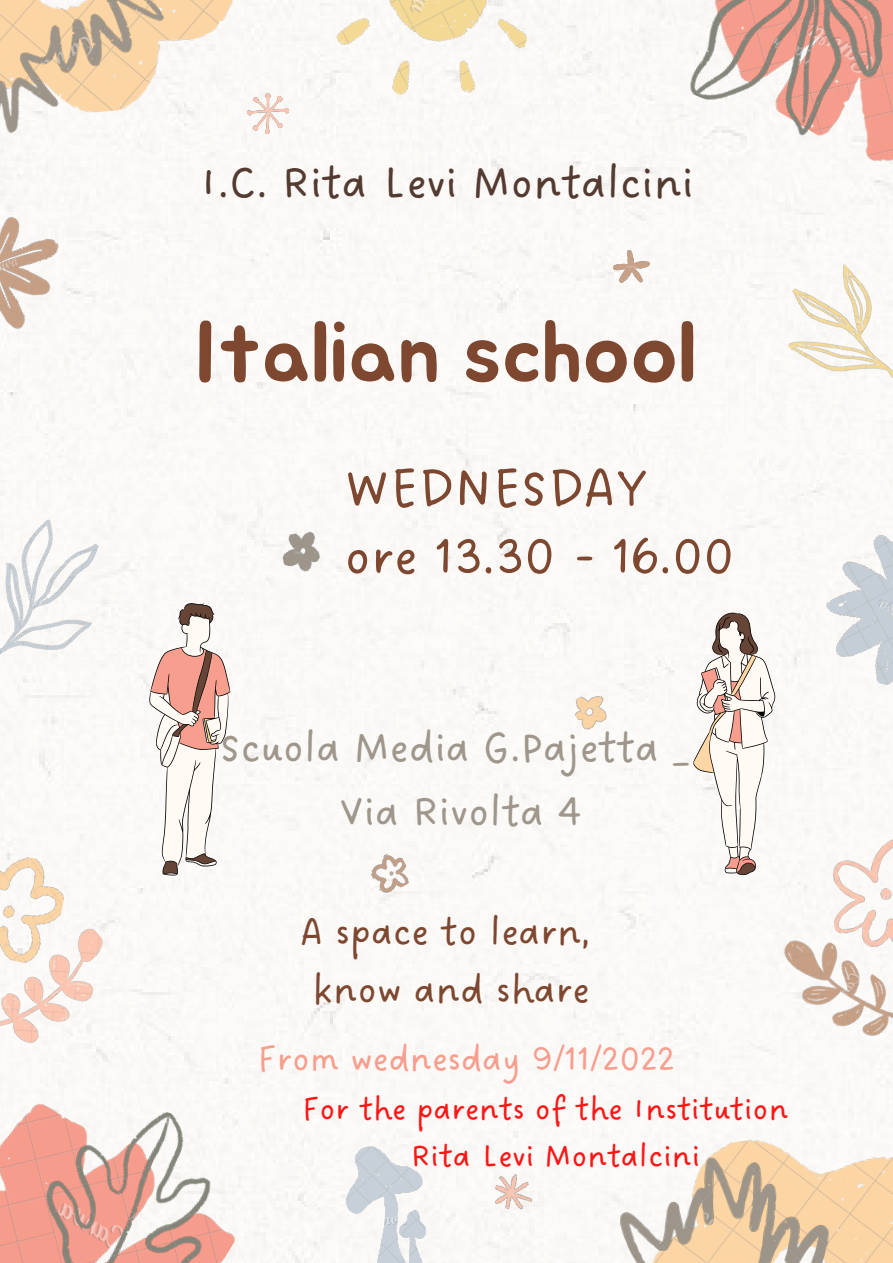
<style>
.page{position:relative;width:893px;height:1263px;background:#fff}
.page>*{position:absolute;margin:0;border:0;box-sizing:border-box;transform-origin:0 0}
.t1{font:86.25px "Jua";color:#7d4730}
.t2{font:58.28px "DO Sans Regular";color:#7d4730}
.t3{font:56.25px "DO Sans Regular";color:#7d4730}
.t4{font:48px "DO Sans Regular";color:#543b31}
.t5{font:45px/63px "DO Sans Regular";color:#9f978c;text-align:center}
.t6{font:41.25px/57.4px "DO Sans Regular";color:#7d4730}
.t7{font:37.5px "DO Sans Regular";color:#f79e8e}
.t8{font:33.75px/47px "DO Sans Regular";color:#ff1616;text-align:center}
</style>
<div class="page">
<img style="left:0;top:0;width:893px;height:1263px">
<img style="left:680px;top:157px;width:213px;height:32px">
<img style="left:673px;top:0;width:220px;height:157px">
<img style="left:0;top:1075px;width:252px;height:188px">
<img style="left:13px;top:1083px;width:228px;height:180px">
<img style="left:632px;top:1115px;width:261px;height:148px">
<img style="left:618px;top:1156px;width:212px;height:107px">
<img style="left:176px;top:0;width:66px;height:126px">
<img style="left:0;top:0;width:176px;height:143px">
<img style="left:0;top:186px;width:80px;height:161px">
<img style="left:828px;top:835px;width:65px;height:87px">
<img style="left:0;top:844px;width:71px;height:78px">
<img style="left:0;top:508px;width:131px;height:196px">
<img style="left:762px;top:252px;width:131px;height:171px">
<img style="left:766px;top:922px;width:127px;height:140px">
<img style="left:0;top:922px;width:127px;height:140px">
<img style="left:808px;top:516px;width:85px;height:186px">
<svg style="left:149px;top:603px;width:81px;height:272px"></svg>
<svg style="left:693px;top:612px;width:82px;height:263px"></svg>
<img style="left:282px;top:0;width:285px;height:126px">
<img style="left:248px;top:94px;width:40px;height:40px">
<img style="left:279px;top:530px;width:43px;height:45px">
<img style="left:613px;top:250px;width:37px;height:33px">
<img style="left:489px;top:1169px;width:50px;height:47px">
<img style="left:568px;top:687px;width:45px;height:45px">
<img style="left:366px;top:848px;width:48px;height:49px">
<img style="left:347px;top:1146px;width:78px;height:117px">
<h3 class="t4" style="left:199px;top:154px;width:496px">I.C. Rita Levi Montalcini</h3>
<h1 class="t1" style="left:193px;top:313px;width:505px">Italian school</h1>
<h2 class="t2" style="left:344px;top:454px;width:305px">WEDNESDAY</h2>
<h3 class="t3" style="left:344px;top:523px;width:391px">ore 13.30 - 16.00</h3>
<h3 class="t5" style="left:220px;top:719px;width:472px">Scuola Media G.Pajetta _<br>Via Rivolta 4</h3>
<p class="t6" style="left:300px;top:905px;width:291px">A space to learn, know and share</p>
<p class="t7" style="left:258px;top:1037px;width:418px">From wednesday 9/11/2022</p>
<p class="t8" style="left:302px;top:1087px;width:487px">For the parents of the Institution<br>Rita Levi Montalcini</p>
</div>
